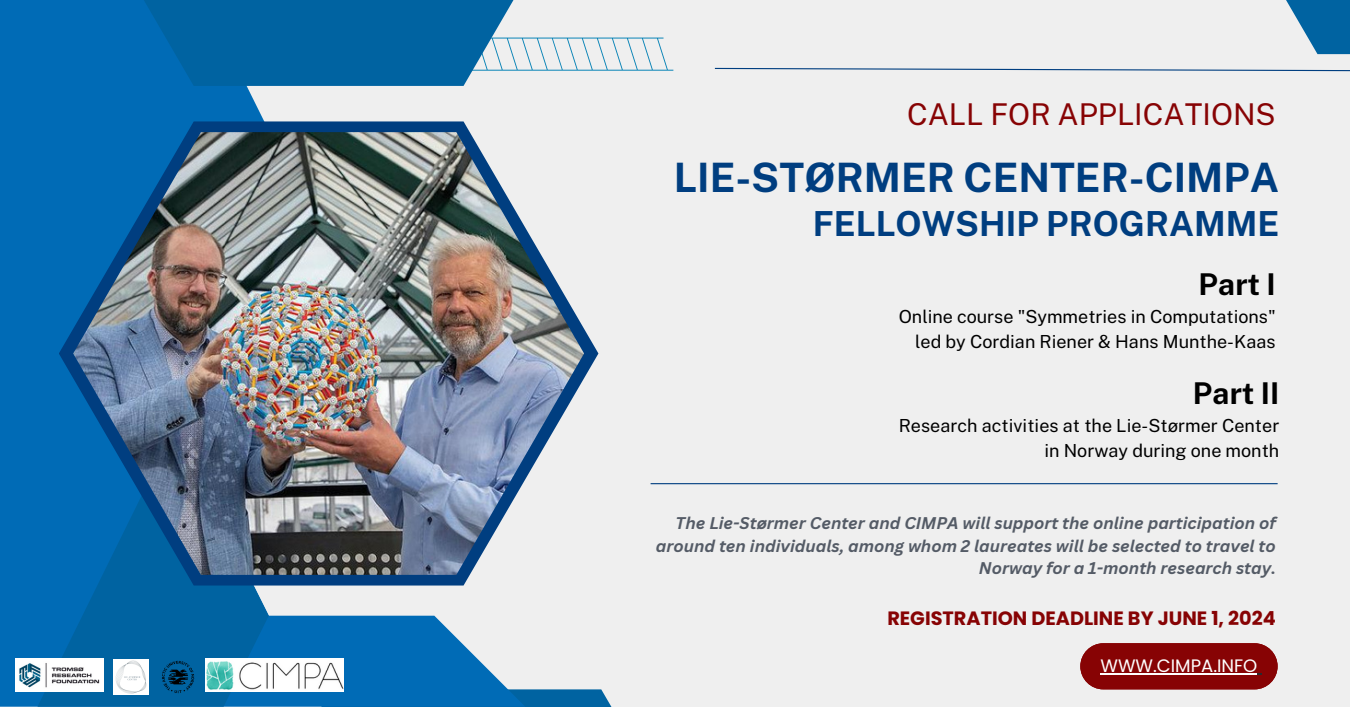
<style>
.page{position:relative;width:1350px;height:707px;background:#fff}
.page>*{position:absolute;margin:0;border:0;box-sizing:border-box;transform-origin:0 0}
.t1{font:700 40.5px "Public Sans";color:#003e80}
.t2{font:700 34.5px "Public Sans";color:#003e80}
.t3{font:30px "Public Sans";color:#870304}
.t4{font:700 30px "Public Sans";color:#000}
.t5{font:700 19.2px "Poppins";color:#870304}
.t6{font:18px/24.8px "Public Sans";color:#000;text-align:right}
.t7{font:18px "Poppins";color:#fefefe}
.t8{font:italic 700 16.5px/22.5px "Canva Sans";color:#545b66;text-align:right}
</style>
<div class="page">
<div style="left:0;top:0;width:1350px;height:706px;background:#efefef"></div>
<svg style="left:598px;top:38px;width:75px;height:32px"></svg>
<svg style="left:525px;top:689px;width:86px;height:17px"></svg>
<svg style="left:0;top:0;width:525px;height:706px;fill:#006bb6"></svg>
<svg style="left:37px;top:428px;width:232px;height:278px;background:#0468a9"></svg>
<svg style="left:59px;top:121px;width:539px;height:464px"></svg>
<img style="left:73px;top:132px;width:511px;height:442px">
<svg style="left:59px;top:0;width:539px;height:86px;fill:#0063a1"></svg>
<svg style="left:714px;top:67px;width:636px;height:5px"></svg>
<hr style="left:651px;top:483px;width:627px;height:1px;background:#003e80">
<svg style="left:1286px;top:0;width:64px;height:54px;fill:#0063a1"></svg>
<img style="left:16px;top:658px;width:88px;height:33px">
<img style="left:113px;top:659px;width:35px;height:35px">
<img style="left:159px;top:658px;width:38px;height:37px">
<img style="left:206px;top:658px;width:138px;height:33px">
<svg style="left:1080px;top:643px;width:197px;height:46px;background:#8f1617"></svg>
<p class="t3" style="left:907px;top:96px;width:370px">CALL FOR APPLICATIONS</p>
<p class="t1" style="left:674px;top:154px;width:607px">LIE-STØRMER CENTER-CIMPA</p>
<p class="t2" style="left:813px;top:203px;width:468px">FELLOWSHIP PROGRAMME</p>
<h2 class="t4" style="left:1199px;top:267px;width:79px">Part I</h2>
<h2 class="t6" style="left:899px;top:304px;width:379px">Online course "Symmetries in Computations" led by Cordian Riener &amp; Hans Munthe-Kaas</h2>
<h1 class="t4" style="left:1193px;top:375px;width:88px">Part II</h1>
<h1 class="t6" style="left:899px;top:413px;width:382px">Research activities at the Lie-Størmer Center in Norway during one month</h1>
<h5 class="t8" style="left:656px;top:511px;width:621px">The Lie-Størmer Center and CIMPA will support the online participation of around ten individuals, among whom 2 laureates will be selected to travel to<br>Norway for a 1-month research stay.</h5>
<h5 class="t5" style="left:887px;top:604px;width:390px">REGISTRATION DEADLINE BY JUNE 1, 2024</h5>
<p class="t7" style="left:1100px;top:653px;width:158px">WWW.CIMPA.INFO</p>
</div>
